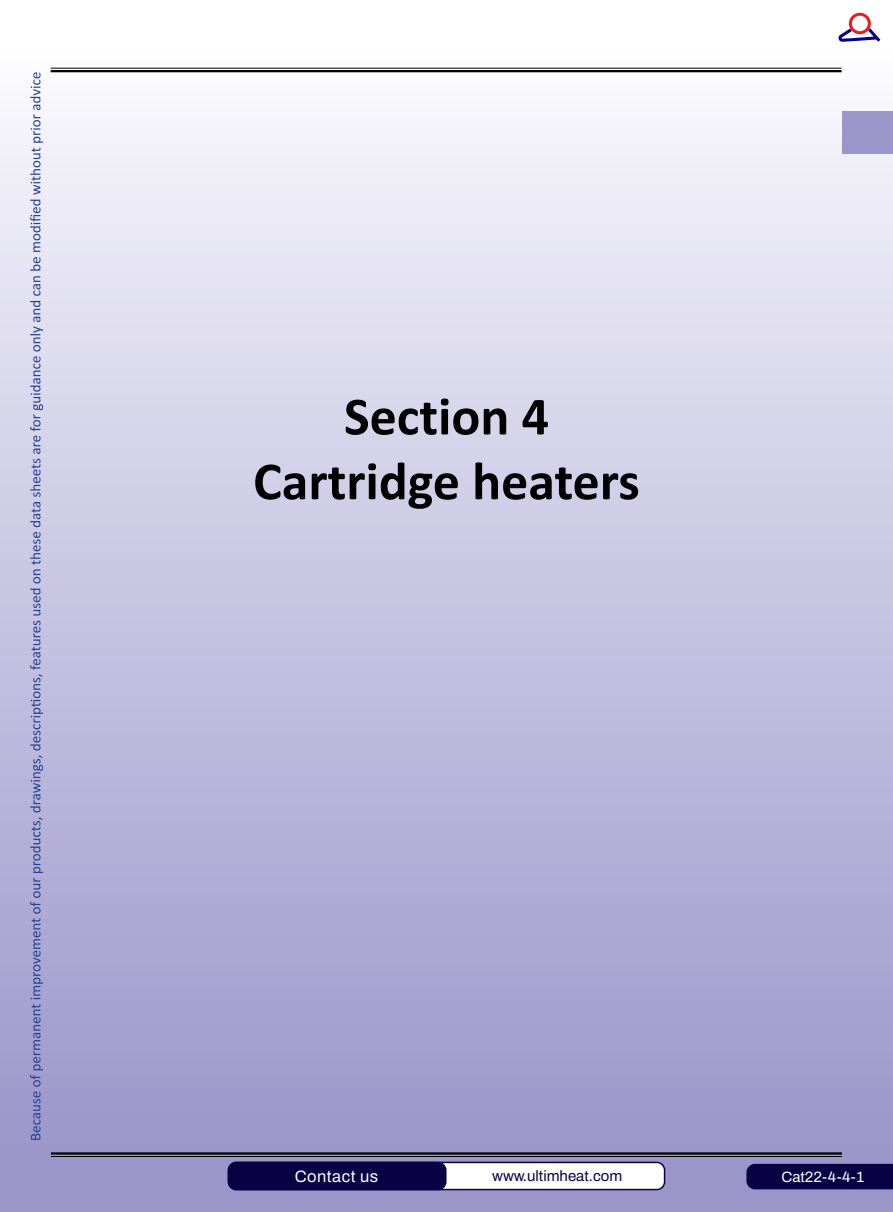
<style>
.page{position:relative;width:893px;height:1212px;background:#fff}
.page>*{position:absolute;margin:0;border:0;box-sizing:border-box;transform-origin:0 0}
.t1{font:700 54px/64.8px "Calibri";color:#000;text-align:center}
.t2{font:600 16.5px "Archivo";letter-spacing:.03em;color:#fff}
.t3{font:600 15px "Archivo";color:#0a0044}
.t4{font:600 15px "Archivo";color:#fff}
</style>
<div class="page">
<div style="left:0;top:0;width:893px;height:1212px;background:linear-gradient(to bottom,#fefeff,#948ec6)"></div>
<div style="left:842px;top:111px;width:51px;height:42px;background:#9b95c9"></div>
<hr style="left:51px;top:68px;width:791px;height:1px;background:#000">
<hr style="left:51px;top:70px;width:791px;height:2px;background:#000">
<hr style="left:51px;top:1152px;width:791px;height:2px;background:#000">
<hr style="left:51px;top:1156px;width:791px;height:1px;background:#000">
<div style="left:746px;top:1164px;width:147px;height:25px;background:#0a0044"></div>
<svg style="left:837px;top:13px;width:43px;height:29px"></svg>
<div style="left:228px;top:1162px;width:437px;height:27px;background:#fff;border-radius:8px"></div>
<div style="left:228px;top:1162px;width:437px;height:28px;border:2px solid #0a0044;border-radius:8px"></div>
<div style="left:228px;top:1162px;width:218px;height:28px;background:#0a0044;border-radius:9px"></div>
<svg style="left:30px;top:72px;width:13px;height:1068px;background:#a7aad1"></svg>
<p class="t1" style="left:253px;top:383px;width:388px">Section 4<br>Cartridge heaters</p>
<p class="t2" style="left:295px;top:1164px;width:85px">Contact us</p>
<p class="t3" style="left:492px;top:1165px;width:132px">www.ultimheat.com</p>
<p class="t4" style="left:781px;top:1165px;width:84px">Cat22-4-4-1</p>
</div>
